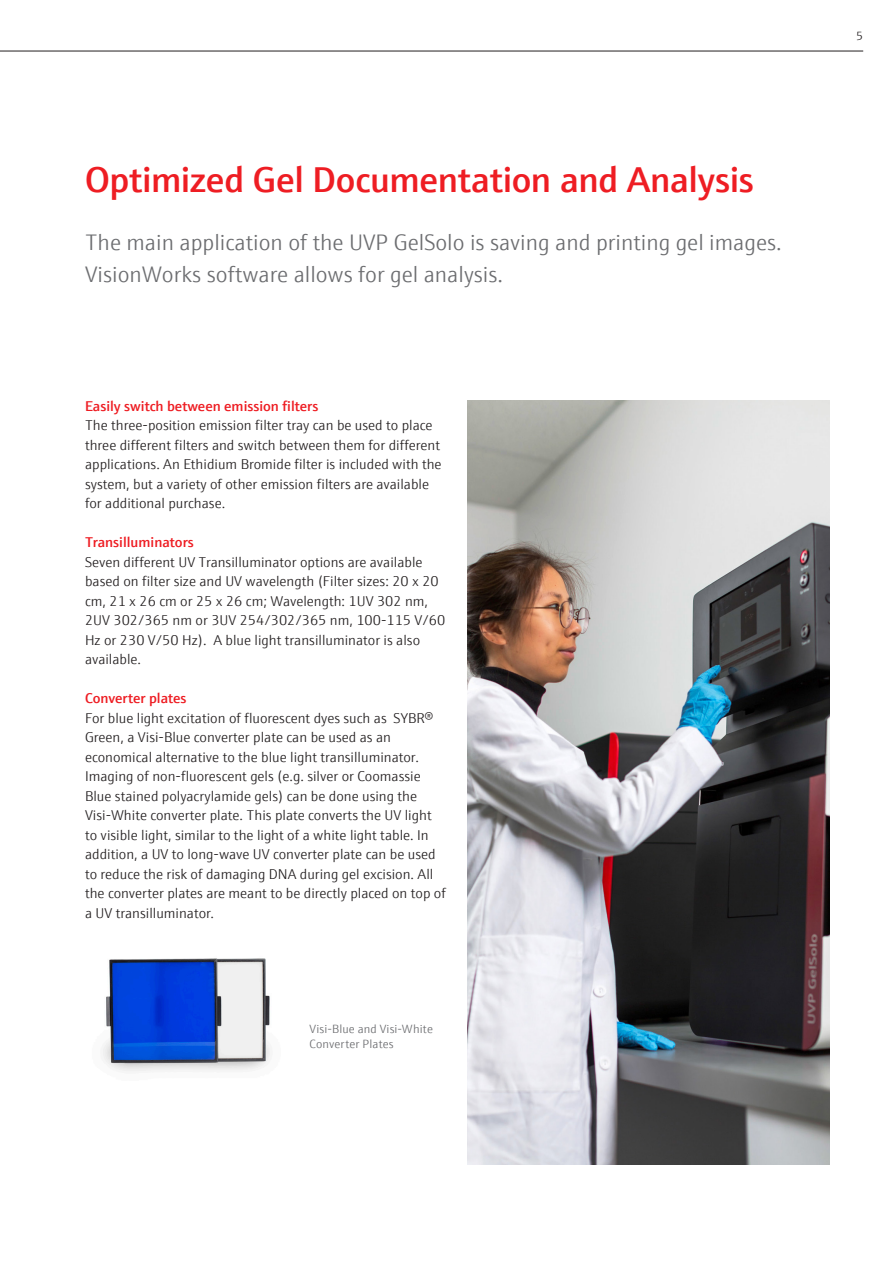
<style>
.page{position:relative;width:893px;height:1263px;background:#fff}
.page>*{position:absolute;margin:0;border:0;box-sizing:border-box;transform-origin:0 0}
.Innenseiten_Überschr{font:600 36px "E+H Sans";letter-spacing:-.01em;color:#ee1d23}
.Innenseiten_Einleitu{font:300 22.5px/32.4px "E+H Sans";color:#6c6d70}
.Innenseiten_Fließtex{font:300 14.25px/19.5px "E+H Sans";color:#231f20}
.Innenseiten_Fließtex-2{font:600 14.25px "E+H Sans";color:#ee1d23}
.Innenseiten_Bildunte{font:300 12px/15px "E+H Sans";letter-spacing:.01em;color:#6c6d70}
.t1{font:300 12px "E+H Sans";color:#231f20}
</style>
<div class="page">
<img style="left:103px;top:958px;width:167px;height:114px">
<img style="left:468px;top:401px;width:361px;height:763px">
<hr style="left:0;top:51px;width:863px;height:1px;background:#231f20">
<p class="Innenseiten_Überschr" style="left:85px;top:152px;width:670px">Optimized Gel Documentation and Analysis</p>
<p class="Innenseiten_Einleitu" style="left:85px;top:224px;width:698px">The main application of the UVP GelSolo is saving and printing gel images.<br>VisionWorks software allows for gel analysis.</p>
<p class="Innenseiten_Fließtex-2" style="left:85px;top:395px;width:235px">Easily switch between emission filters</p>
<p class="Innenseiten_Fließtex" style="left:85px;top:415px;width:358px">The three-position emission filter tray can be used to place three different filters and switch between them for different applications. An Ethidium Bromide filter is included with the system, but a variety of other emission filters are available for additional purchase.</p>
<p class="Innenseiten_Fließtex-2" style="left:85px;top:531px;width:110px">Transilluminators</p>
<p class="Innenseiten_Fließtex" style="left:85px;top:551px;width:362px">Seven different UV Transilluminator options are available based on filter size and UV wavelength (Filter sizes: 20 x 20 cm, 21 x 26 cm or 25 x 26 cm; Wavelength: 1UV 302 nm, 2UV 302/365 nm or 3UV 254/302/365 nm, 100-115 V/60<br>Hz or 230 V/50 Hz). A blue light transilluminator is also available.</p>
<p class="Innenseiten_Fließtex-2" style="left:85px;top:687px;width:103px">Converter plates</p>
<p class="Innenseiten_Fließtex" style="left:85px;top:707px;width:362px">For blue light excitation of fluorescent dyes such as SYBR® Green, a Visi-Blue converter plate can be used as an economical alternative to the blue light transilluminator.<br>Imaging of non-fluorescent gels (e.g. silver or Coomassie Blue stained polyacrylamide gels) can be done using the Visi-White converter plate. This plate converts the UV light to visible light, similar to the light of a white light table. In addition, a UV to long-wave UV converter plate can be used to reduce the risk of damaging DNA during gel excision. All the converter plates are meant to be directly placed on top of a UV transilluminator.</p>
<p class="Innenseiten_Bildunte" style="left:310px;top:1020px;width:125px">Visi-Blue and Visi-White<br>Converter Plates</p>
<p class="t1" style="left:856px;top:27px;width:8px">5</p>
</div>
